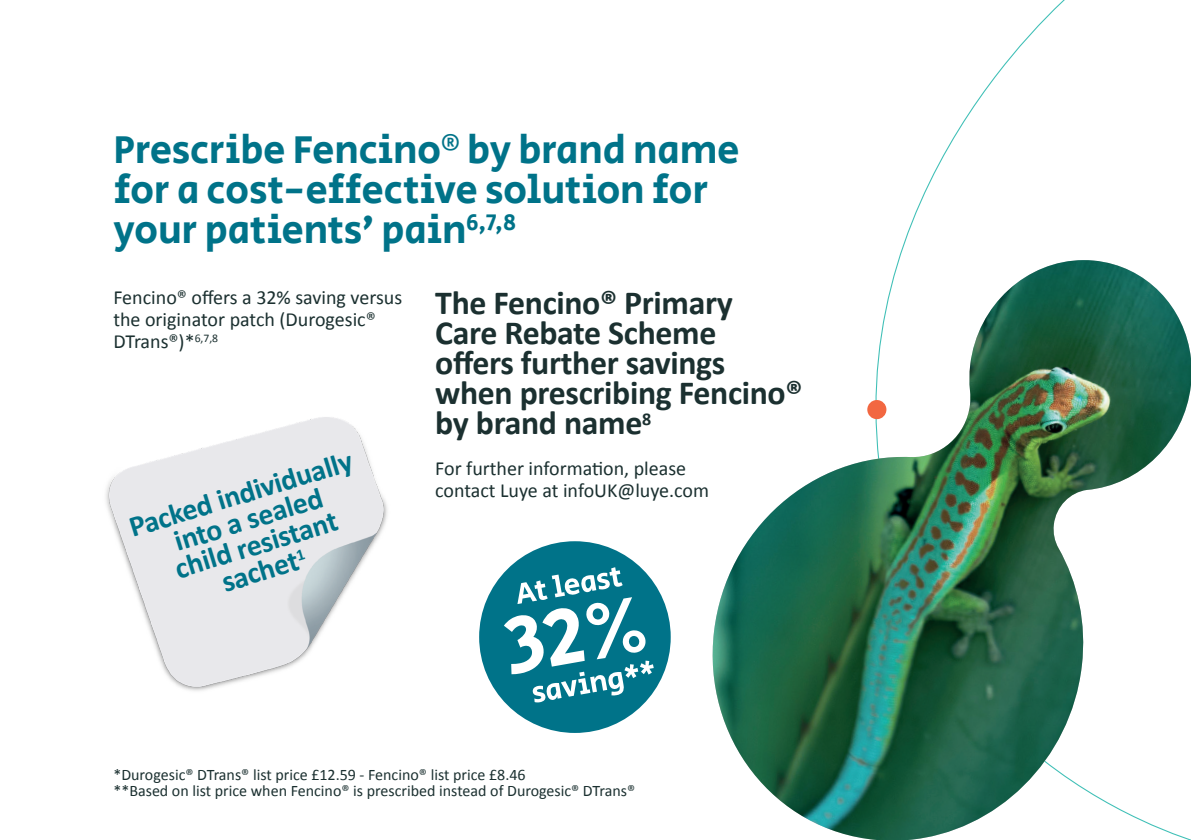
<style>
.page{position:relative;width:1191px;height:840px;background:#fff}
.page>*{position:absolute;margin:0;border:0;box-sizing:border-box;transform-origin:0 0}
.t1{font:40px/40px "Secular One";letter-spacing:-.01em;color:#007389}
.t2{font:700 33.8px/30px "Calibri";letter-spacing:-.01em;color:#1b3030}
.t3{font:700 29.8px/26.4px "Calibri";color:#007389;text-align:center}
.t4{font:20px/22px "Calibri";color:#1b3030}
.t5{font:16px/16px "Calibri";color:#1b3030}
</style>
<div class="page">
<img style="left:106px;top:417px;width:282px;height:274px">
<div style="left:479px;top:541px;width:191px;height:191px;background:#007389;border-radius:50%"></div>
<img style="left:712px;top:260px;width:479px;height:579px">
<svg style="left:504px;top:567px;width:150px;height:135px"></svg>
<h1 class="t1" style="left:113px;top:131px;width:628px">Prescribe Fencino<sup>®</sup> by brand name for a cost-effective solution for your patients’ pain<sup>6,7,8</sup></h1>
<p class="t4" style="left:113px;top:286px;width:290px">Fencino® offers a 32% saving versus the originator patch (Durogesic®<br>DTrans®)*<sup>6,7,8</sup></p>
<h2 class="t2" style="left:435px;top:287px;width:369px">The Fencino® Primary<br>Care Rebate Scheme offers further savings when prescribing Fencino® by brand name<sup>8</sup></h2>
<p class="t4" style="left:435px;top:457px;width:275px">For further information, please contact Luye at infoUK@luye.com</p>
<h3 class="t3" style="left:126px;top:515px;width:233px;rotate:-17deg">Packed individually into a sealed<br>child resistant sachet<sup>1</sup></h3>
<p class="t5" style="left:113px;top:766px;width:523px">*Durogesic® DTrans® list price £12.59 - Fencino® list price £8.46<br>**Based on list price when Fencino® is prescribed instead of Durogesic® DTrans®</p>
</div>
